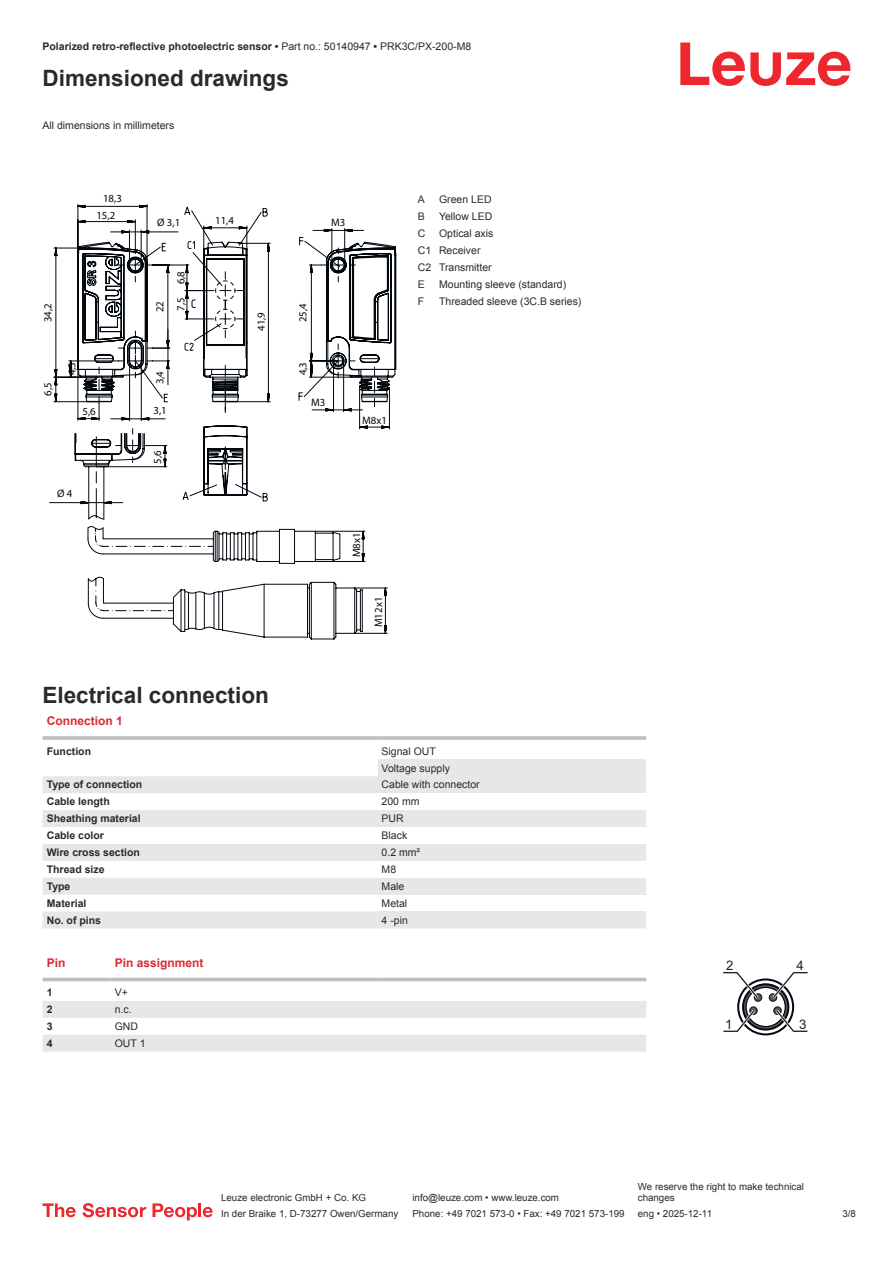
<style>
.page{position:relative;width:893px;height:1263px;background:#fff}
.page>*{position:absolute;margin:0;border:0;box-sizing:border-box;transform-origin:0 0}
.t1{font:700 22.5px "Arial";color:#2b292a}
.t2{font:13.2px "Arial";color:#1e2328}
.t3{font:700 12px "Arial";color:#db2a30}
.t4{font:10.8px/16.2px "Myriad Pro";color:#03080e}
.t5{font:10.5px/17px "Arial";color:#2b292a}
.t6{font:700 10.5px "Arial";color:#2b292a}
.t7{font:9.75px/11.7px "Arial";color:#2b292a}
.s1{font-weight:400}
</style>
<div class="page">
<svg style="left:680px;top:43px;width:170px;height:43px"></svg>
<svg style="left:43px;top:776px;width:335px;height:152px;fill:#e6e7e9"></svg>
<hr style="left:43px;top:736px;width:335px;height:4px;background:#bdbfc1">
<hr style="left:378px;top:736px;width:268px;height:4px;background:#c8cacc">
<div style="left:378px;top:759px;width:268px;height:17px;background:#e6e7e9"></div>
<div style="left:378px;top:776px;width:268px;height:17px;background:#e6e7e9"></div>
<div style="left:378px;top:810px;width:268px;height:17px;background:#e6e7e9"></div>
<div style="left:378px;top:844px;width:268px;height:17px;background:#e6e7e9"></div>
<div style="left:378px;top:878px;width:268px;height:17px;background:#e6e7e9"></div>
<div style="left:378px;top:911px;width:268px;height:17px;background:#e6e7e9"></div>
<svg style="left:43px;top:977px;width:603px;height:5px"></svg>
<svg style="left:43px;top:1001px;width:603px;height:51px"></svg>
<hr style="left:43px;top:978px;width:68px;height:3px;background:#bdbfc1">
<hr style="left:111px;top:978px;width:267px;height:3px;background:#bdbfc1">
<hr style="left:378px;top:978px;width:268px;height:3px;background:#bdbfc1">
<svg style="left:723px;top:972px;width:85px;height:63px"></svg>
<svg style="left:43px;top:1203px;width:33px;height:14px"></svg>
<svg style="left:83px;top:1203px;width:63px;height:14px"></svg>
<svg style="left:153px;top:1203px;width:44px;height:17px"></svg>
<hr style="left:198px;top:1203px;width:3px;height:14px;background:#ed272d">
<svg style="left:203px;top:1207px;width:10px;height:10px"></svg>
<svg style="left:77px;top:204px;width:319px;height:435px"></svg>
<svg style="left:49px;top:228px;width:341px;height:276px"></svg>
<svg style="left:248px;top:226px;width:114px;height:21px"></svg>
<svg style="left:68px;top:247px;width:307px;height:364px"></svg>
<svg style="left:53px;top:225px;width:195px;height:177px"></svg>
<p class="t6" style="left:43px;top:43px;width:430px">Polarized retro-reflective photoelectric sensor • <span class="s1">Part no.: 50140947</span> • <span class="s1">PRK3C/PX-200-M8</span></p>
<h1 class="t1" style="left:43px;top:70px;width:248px">Dimensioned drawings</h1>
<p class="t5" style="left:43px;top:117px;width:133px">All dimensions in millimeters</p>
<p class="t4" style="left:96px;top:191px;width:27px;text-indent:7px">18,3<br>15,2</p>
<p class="t4" style="left:157px;top:215px;width:25px">Ø 3,1</p>
<p class="t4" style="left:215px;top:213px;width:20px">11,4</p>
<p class="t4" style="left:331px;top:215px;width:16px">M3</p>
<p class="t4" style="left:40px;top:322px;width:20px;rotate:-90deg">34,2</p>
<p class="t4" style="left:40px;top:396px;width:15px;rotate:-90deg">6,5</p>
<p class="t4" style="left:152px;top:312px;width:13px;rotate:-90deg">22</p>
<p class="t4" style="left:173px;top:284px;width:15px;rotate:-90deg">6,8</p>
<p class="t4" style="left:173px;top:311px;width:15px;rotate:-90deg">7,5</p>
<p class="t4" style="left:253px;top:331px;width:20px;rotate:-90deg">41,9</p>
<p class="t4" style="left:295px;top:322px;width:20px;rotate:-90deg">25,4</p>
<p class="t4" style="left:64px;top:375px;width:15px;rotate:-90deg">4,3</p>
<p class="t4" style="left:295px;top:375px;width:15px;rotate:-90deg">4,3</p>
<p class="t4" style="left:152px;top:384px;width:15px;rotate:-90deg">3,4</p>
<p class="t4" style="left:83px;top:403px;width:15px">5,6</p>
<p class="t4" style="left:153px;top:403px;width:15px">3,1</p>
<p class="t4" style="left:150px;top:464px;width:15px;rotate:-90deg">5,6</p>
<p class="t4" style="left:311px;top:395px;width:16px">M3</p>
<p class="t4" style="left:57px;top:486px;width:17px">Ø 4</p>
<p class="t4" style="left:362px;top:412px;width:26px">M8x1</p>
<p class="t4" style="left:349px;top:557px;width:26px;rotate:-90deg">M8x1</p>
<p class="t4" style="left:371px;top:627px;width:32px;rotate:-90deg">M12x1</p>
<p class="t5" style="left:418px;top:192px;width:9px">A</p>
<p class="t5" style="left:439px;top:192px;width:54px">Green LED</p>
<p class="t5" style="left:418px;top:209px;width:9px">B</p>
<p class="t5" style="left:439px;top:209px;width:55px">Yellow LED</p>
<p class="t5" style="left:418px;top:226px;width:9px">C</p>
<p class="t5" style="left:418px;top:226px;width:77px;text-indent:21px">Optical axis<br>C1 Receiver<br>C2 Transmitter<br>E</p>
<p class="t5" style="left:439px;top:277px;width:129px">Mounting sleeve (standard)</p>
<p class="t5" style="left:418px;top:294px;width:8px">F</p>
<p class="t5" style="left:439px;top:294px;width:144px">Threaded sleeve (3C.B series)</p>
<h1 class="t1" style="left:43px;top:687px;width:228px">Electrical connection</h1>
<p class="t3" style="left:47px;top:717px;width:78px">Connection 1</p>
<p class="t6" style="left:47px;top:747px;width:46px">Function</p>
<p class="t5" style="left:382px;top:743px;width:70px">Signal OUT<br>Voltage supply</p>
<p class="t6" style="left:47px;top:781px;width:97px">Type of connection</p>
<p class="t5" style="left:382px;top:777px;width:100px">Cable with connector</p>
<p class="t6" style="left:47px;top:798px;width:65px">Cable length</p>
<p class="t5" style="left:382px;top:794px;width:39px">200 mm</p>
<p class="t6" style="left:47px;top:815px;width:95px">Sheathing material</p>
<p class="t5" style="left:382px;top:811px;width:24px">PUR</p>
<p class="t6" style="left:47px;top:831px;width:59px">Cable color</p>
<p class="t5" style="left:382px;top:828px;width:27px">Black</p>
<p class="t6" style="left:47px;top:848px;width:95px">Wire cross section</p>
<p class="t5" style="left:382px;top:845px;width:40px">0.2 mm²</p>
<p class="t6" style="left:47px;top:865px;width:59px">Thread size</p>
<p class="t5" style="left:382px;top:862px;width:16px">M8</p>
<p class="t6" style="left:47px;top:882px;width:25px">Type</p>
<p class="t5" style="left:382px;top:879px;width:24px">Male</p>
<p class="t6" style="left:47px;top:899px;width:41px">Material</p>
<p class="t5" style="left:382px;top:896px;width:27px">Metal</p>
<p class="t6" style="left:47px;top:916px;width:56px">No. of pins</p>
<p class="t5" style="left:382px;top:912px;width:28px">4 -pin</p>
<p class="t3" style="left:47px;top:958px;width:20px">Pin</p>
<p class="t3" style="left:115px;top:958px;width:90px">Pin assignment</p>
<p class="t6" style="left:47px;top:988px;width:7px">1</p>
<p class="t5" style="left:115px;top:985px;width:15px">V+</p>
<p class="t6" style="left:47px;top:1005px;width:7px">2</p>
<p class="t5" style="left:115px;top:1002px;width:18px">n.c.</p>
<p class="t6" style="left:47px;top:1022px;width:7px">3</p>
<p class="t5" style="left:115px;top:1019px;width:25px">GND</p>
<p class="t6" style="left:47px;top:1039px;width:7px">4</p>
<p class="t5" style="left:115px;top:1036px;width:32px">OUT 1</p>
<p class="t2" style="left:726px;top:960px;width:9px">2</p>
<p class="t2" style="left:796px;top:960px;width:9px">4</p>
<p class="t2" style="left:725px;top:1019px;width:9px">1</p>
<p class="t2" style="left:799px;top:1019px;width:9px">3</p>
<p class="t7" style="left:221px;top:1193px;width:146px">Leuze electronic GmbH + Co. KG</p>
<p class="t7" style="left:412px;top:1193px;width:148px">info@leuze.com • www.leuze.com</p>
<p class="t7" style="left:638px;top:1181px;width:168px">We reserve the right to make technical changes</p>
<p class="t7" style="left:221px;top:1209px;width:179px">In der Braike 1, D-73277 Owen/Germany</p>
<p class="t7" style="left:412px;top:1209px;width:214px">Phone: +49 7021 573-0 • Fax: +49 7021 573-199</p>
<p class="t7" style="left:638px;top:1209px;width:76px">eng • 2025-12-11</p>
<p class="t7" style="left:842px;top:1209px;width:15px">3 /8</p>
</div>
